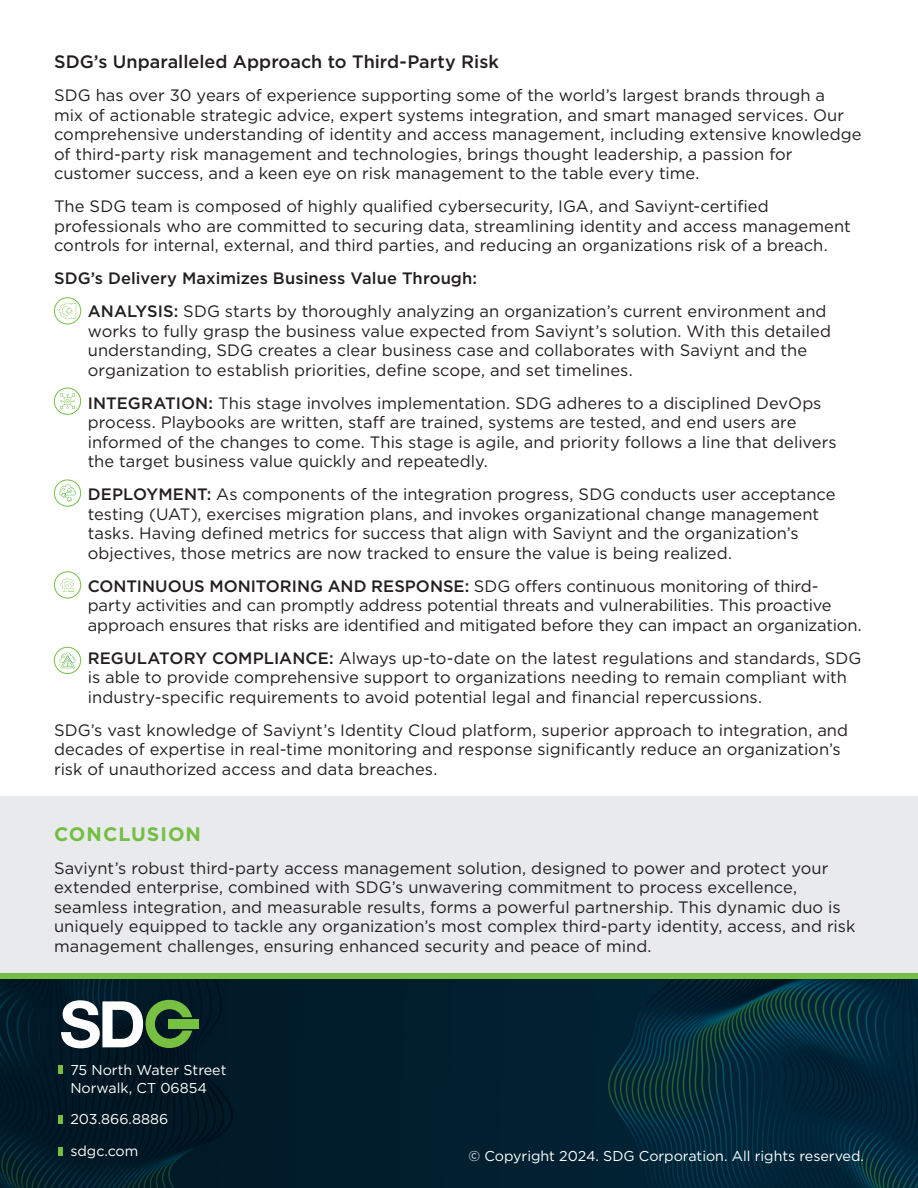
<style>
.page{position:relative;width:918px;height:1188px;background:#fff}
.page>*{position:absolute;margin:0;border:0;box-sizing:border-box;transform-origin:0 0}
.Body1{font:700 19.5px "Gotham";letter-spacing:.055em;color:#74bf43}
.Body1-2{font:500 18px "Gotham";color:#231f20}
.Body1-3{font:16.5px/19.5px "Gotham";color:#231f20}
.Body1-4{font:500 16.5px "Gotham";letter-spacing:.005em;color:#231f20}
.Body1-5{font:14.25px "Gotham";color:#fff}
.s1{font-weight:500}
</style>
<div class="page">
<div style="left:0;top:805px;width:918px;height:173px;background:#e9eaeb"></div>
<img style="left:0;top:978px;width:918px;height:210px">
<div style="left:0;top:973px;width:918px;height:5px;background:#74bf43"></div>
<svg style="left:59px;top:1065px;width:4px;height:9px"></svg>
<svg style="left:59px;top:1115px;width:4px;height:9px"></svg>
<svg style="left:59px;top:1147px;width:4px;height:9px"></svg>
<svg style="left:61px;top:1000px;width:131px;height:48px"></svg>
<div style="left:169px;top:1019px;width:30px;height:9px;background:#77c042"></div>
<div style="left:0;top:796px;width:918px;height:173px;background:#e9eaeb"></div>
<div style="left:54px;top:297px;width:27px;height:27px;border:1px solid #74bf43;border-radius:50%"></div>
<svg style="left:59px;top:303px;width:17px;height:16px"></svg>
<div style="left:54px;top:647px;width:27px;height:27px;border:1px solid #74bf43;border-radius:50%"></div>
<div style="left:54px;top:388px;width:27px;height:27px;border:1px solid #74bf43;border-radius:50%"></div>
<div style="left:54px;top:480px;width:27px;height:27px;border:1px solid #74bf43;border-radius:50%"></div>
<svg style="left:60px;top:393px;width:15px;height:16px"></svg>
<svg style="left:60px;top:653px;width:15px;height:15px"></svg>
<svg style="left:59px;top:484px;width:17px;height:18px"></svg>
<div style="left:54px;top:571px;width:27px;height:27px;border:1px solid #74bf43;border-radius:50%"></div>
<svg style="left:61px;top:578px;width:14px;height:14px"></svg>
<p class="Body1-2" style="left:54px;top:50px;width:446px">SDG’s Unparalleled Approach to Third-Party Risk</p>
<p class="Body1-3" style="left:54px;top:85px;width:809px">SDG has over 30 years of experience supporting some of the world’s largest brands through a<br>mix of actionable strategic advice, expert systems integration, and smart managed services. Our comprehensive understanding of identity and access management, including extensive knowledge of third-party risk management and technologies, brings thought leadership, a passion for customer success, and a keen eye on risk management to the table every time.</p>
<p class="Body1-3" style="left:54px;top:196px;width:798px">The SDG team is composed of highly qualified cybersecurity, IGA, and Saviynt-certified professionals who are committed to securing data, streamlining identity and access management controls for internal, external, and third parties, and reducing an organizations risk of a breach.</p>
<p class="Body1-4" style="left:54px;top:268px;width:425px">SDG’s Delivery Maximizes Business Value Through:</p>
<p class="Body1-3" style="left:88px;top:301px;width:745px"><span class="s1">ANALYSIS:</span> SDG starts by thoroughly analyzing an organization’s current environment and works to fully grasp the business value expected from Saviynt’s solution. With this detailed understanding, SDG creates a clear business case and collaborates with Saviynt and the organization to establish priorities, define scope, and set timelines.</p>
<p class="Body1-3" style="left:88px;top:393px;width:750px"><span class="s1">INTEGRATION:</span> This stage involves implementation. SDG adheres to a disciplined DevOps process. Playbooks are written, staff are trained, systems are tested, and end users are informed of the changes to come. This stage is agile, and priority follows a line that delivers the target business value quickly and repeatedly.</p>
<p class="Body1-3" style="left:88px;top:484px;width:749px"><span class="s1">DEPLOYMENT:</span> As components of the integration progress, SDG conducts user acceptance testing (UAT), exercises migration plans, and invokes organizational change management tasks. Having defined metrics for success that align with Saviynt and the organization’s objectives, those metrics are now tracked to ensure the value is being realized.</p>
<p class="Body1-3" style="left:88px;top:576px;width:776px"><span class="s1">CONTINUOUS MONITORING AND RESPONSE:</span> SDG offers continuous monitoring of third&shy;party activities and can promptly address potential threats and vulnerabilities. This proactive approach ensures that risks are identified and mitigated before they can impact an organization.</p>
<p class="Body1-3" style="left:88px;top:648px;width:775px"><span class="s1">REGULATORY COMPLIANCE:</span> Always up-to-date on the latest regulations and standards, SDG is able to provide comprehensive support to organizations needing to remain compliant with industry-specific requirements to avoid potential legal and financial repercussions.</p>
<p class="Body1-3" style="left:54px;top:720px;width:796px">SDG’s vast knowledge of Saviynt’s Identity Cloud platform, superior approach to integration, and decades of expertise in real-time monitoring and response significantly reduce an organization’s risk of unauthorized access and data breaches.</p>
<p class="Body1" style="left:54px;top:821px;width:148px">CONCLUSION</p>
<p class="Body1-3" style="left:54px;top:858px;width:803px">Saviynt’s robust third-party access management solution, designed to power and protect your extended enterprise, combined with SDG’s unwavering commitment to process excellence, seamless integration, and measurable results, forms a powerful partnership. This dynamic duo is uniquely equipped to tackle any organization’s most complex third-party identity, access, and risk management challenges, ensuring enhanced security and peace of mind.</p>
<p class="Body1-5" style="left:70px;top:1061px;width:158px">75 North Water Street</p>
<p class="Body1-5" style="left:70px;top:1079px;width:138px">Norwalk, CT 06854</p>
<p class="Body1-5" style="left:70px;top:1110px;width:99px">203.866.8886</p>
<p class="Body1-5" style="left:70px;top:1142px;width:69px">sdgc.com</p>
<p class="Body1-5" style="left:468px;top:1147px;width:397px">© Copyright 2024. SDG Corporation. All rights reserved.</p>
</div>
